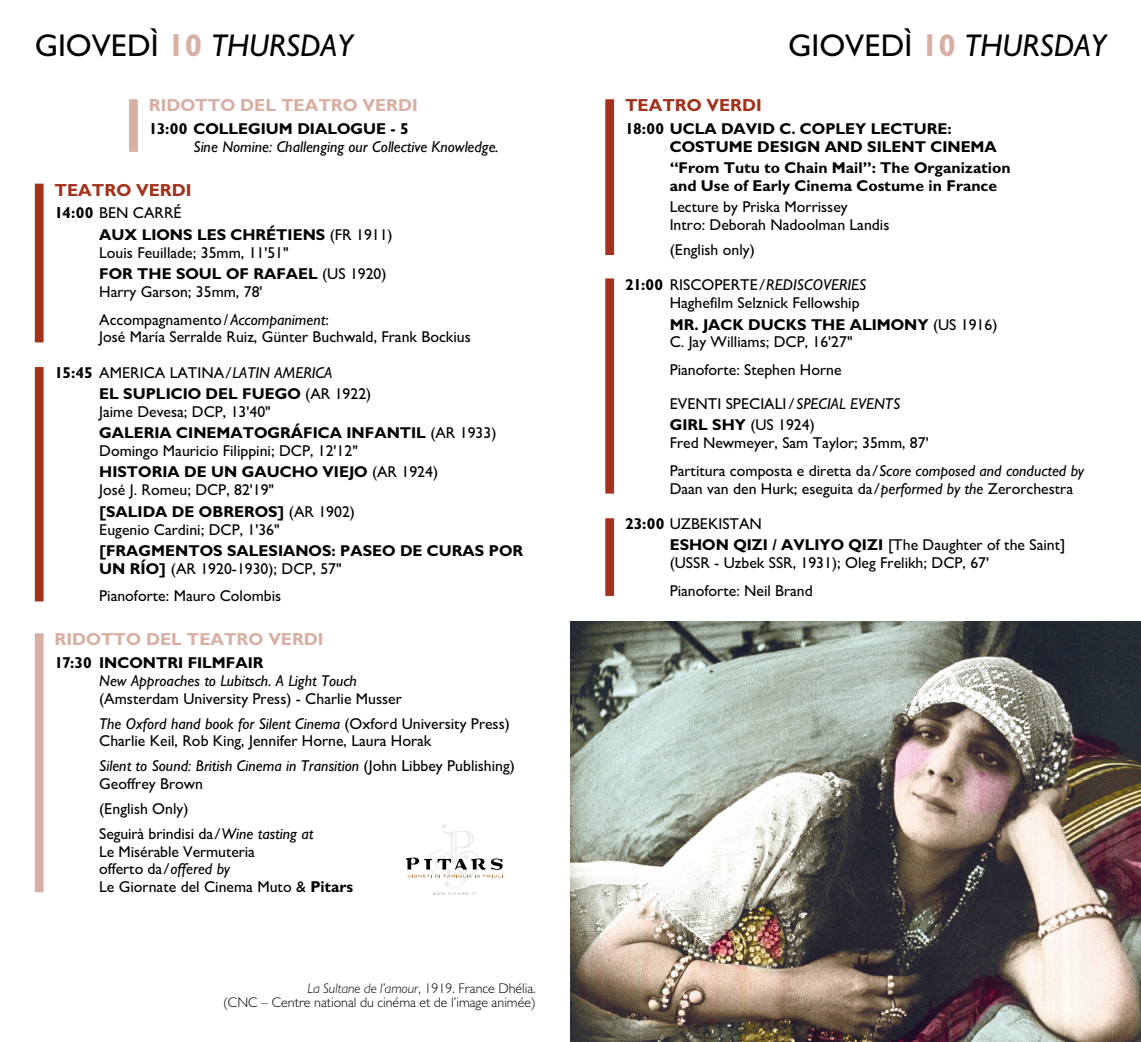
<style>
.page{position:relative;width:1141px;height:1042px;background:#fff}
.page>*{position:absolute;margin:0;border:0;box-sizing:border-box;transform-origin:0 0}
.t1{font:italic 500 31.5px "Gill Sans MT Pro";color:#000}
.Venue_Altre{font:700 17.5px "Gill Sans MT Pro";color:#d8afa4}
.Venue_Teatro_Verdi{font:700 17.5px "Gill Sans MT Pro";color:#a2321c}
.Linea_Teatro_Verdi___Distanzia_Film{font:500 15.75px/17.8px "Gill Sans MT Pro";color:#000}
.PIANISTA_Teatro_Verdi{font:500 15.75px/17.8px "Gill Sans MT Pro";color:#000}
.Linea_Altre_Venues___Spazio_Sopra{font:500 15.75px/17.8px "Gill Sans MT Pro";color:#000}
.Linea_Teatro_Verdi{font:500 15.75px/17.8px "Gill Sans MT Pro";color:#000}
.Linea_Teatro_Verdi___Distanzia_Film-2{font:700 15.75px/17.8px "Gill Sans MT Pro";color:#000}
.Linea_Altre_Venues{font:500 15.75px/17.8px "Gill Sans MT Pro";color:#000}
.Linea_Altre_Venues___Spazio_Sopra-2{font:italic 500 15.75px/17.8px "Gill Sans MT Pro";color:#000}
.Linea_Teatro_Verdi-2{font:700 15.75px/17.8px "Gill Sans MT Pro";color:#000}
.Linea_Altre_Venues-2{font:700 15.75px "Gill Sans MT Pro";color:#000}
.Linea_Altre_Venues-3{font:italic 500 15.75px "Gill Sans MT Pro";color:#000}
.Linea_Teatro_Verdi___Spazio_Sopra{font:500 15.75px "Gill Sans MT Pro";color:#000}
.Didascalia{font:300 14px/14px "Gill Sans MT Pro";color:#000;text-align:right}
.s1{font-style:normal}
.s2{font-weight:700;font-style:normal;color:#d8afa4}
.s3{font-weight:700}
.s4{font-style:italic}
.s5{font-weight:500}
</style>
<div class="page">
<div style="left:129px;top:99px;width:9px;height:53px;background:#d8afa4"></div>
<div style="left:35px;top:184px;width:9px;height:158px;background:#a2321c"></div>
<div style="left:35px;top:367px;width:9px;height:234px;background:#a2321c"></div>
<div style="left:35px;top:633px;width:9px;height:259px;background:#d8afa4"></div>
<div style="left:605px;top:99px;width:9px;height:156px;background:#a2321c"></div>
<div style="left:605px;top:278px;width:9px;height:215px;background:#a2321c"></div>
<div style="left:605px;top:518px;width:9px;height:78px;background:#a2321c"></div>
<svg style="left:405px;top:823px;width:98px;height:72px"></svg>
<img style="left:570px;top:622px;width:571px;height:420px">
<h1 class="t1" style="left:35px;top:27px;width:320px"><span class="s1">GIOVEDÌ</span> <span class="s2">10</span> THURSDAY</h1>
<h1 class="t1" style="left:788px;top:27px;width:320px"><span class="s1">GIOVEDÌ</span> <span class="s2">10</span> THURSDAY</h1>
<p class="Venue_Altre" style="left:149px;top:94px;width:270px">RIDOTTO DEL TEATRO VERDI</p>
<p class="Linea_Altre_Venues-2" style="left:149px;top:119px;width:261px">13:00 COLLEGIUM DIALOGUE - 5</p>
<p class="Linea_Altre_Venues-3" style="left:193px;top:137px;width:307px">Sine Nomine: Challenging our Collective Knowledge.</p>
<p class="Venue_Teatro_Verdi" style="left:55px;top:179px;width:138px">TEATRO VERDI</p>
<p class="Linea_Teatro_Verdi" style="left:55px;top:204px;width:129px"><span class="s3">14:00</span> BEN CARRÉ</p>
<p class="Linea_Teatro_Verdi___Distanzia_Film" style="left:99px;top:225px;width:295px"><span class="s3">AUX LIONS LES CHRÉTIENS</span> (FR 1911)<br>Louis Feuillade; 35mm, 11'51"</p>
<p class="Linea_Teatro_Verdi___Distanzia_Film" style="left:99px;top:264px;width:289px"><span class="s3">FOR THE SOUL OF RAFAEL</span> (US 1920)<br>Harry Garson; 35mm, 78'</p>
<p class="PIANISTA_Teatro_Verdi" style="left:99px;top:310px;width:373px">Accompagnamento/<span class="s4">Accompaniment</span>:<br>José María Serralde Ruiz, Günter Buchwald, Frank Bockius</p>
<p class="Linea_Teatro_Verdi" style="left:55px;top:363px;width:279px"><span class="s3">15:45</span> AMERICA LATINA<span class="s4">/ LATIN AMERICA</span></p>
<p class="Linea_Teatro_Verdi___Distanzia_Film" style="left:99px;top:385px;width:274px"><span class="s3">EL SUPLICIO DEL FUEGO</span> (AR 1922)<br>Jaime Devesa; DCP, 13'40"</p>
<p class="Linea_Teatro_Verdi___Distanzia_Film" style="left:99px;top:424px;width:399px"><span class="s3">GALERIA CINEMATOGRÁFICA INFANTIL</span> (AR 1933)<br>Domingo Mauricio Filippini; DCP, 12'12"</p>
<p class="Linea_Teatro_Verdi___Distanzia_Film" style="left:99px;top:463px;width:340px"><span class="s3">HISTORIA DE UN GAUCHO VIEJO</span> (AR 1924)<br>José J. Romeu; DCP, 82'19"</p>
<p class="Linea_Teatro_Verdi___Distanzia_Film" style="left:99px;top:502px;width:257px"><span class="s3">[SALIDA DE OBREROS]</span> (AR 1902)<br>Eugenio Cardini; DCP, 1'36"</p>
<p class="Linea_Teatro_Verdi___Distanzia_Film-2" style="left:99px;top:541px;width:425px">[FRAGMENTOS SALESIANOS: PASEO DE CURAS POR<br>UN RÍO] <span class="s5">(AR 1920-1930); DCP, 57"</span></p>
<p class="PIANISTA_Teatro_Verdi" style="left:99px;top:587px;width:184px">Pianoforte: Mauro Colombis</p>
<p class="Venue_Altre" style="left:55px;top:628px;width:270px">RIDOTTO DEL TEATRO VERDI</p>
<p class="Linea_Altre_Venues-2" style="left:55px;top:653px;width:210px">17:30 INCONTRI FILMFAIR</p>
<p class="Linea_Altre_Venues" style="left:99px;top:671px;width:304px"><span class="s4">New Approaches to Lubitsch. A Light Touch </span>(Amsterdam University Press) - Charlie Musser</p>
<p class="Linea_Altre_Venues___Spazio_Sopra" style="left:99px;top:714px;width:412px"><span class="s4">The Oxford hand book for Silent Cinema</span> (Oxford University Press)<br>Charlie Keil, Rob King, Jennifer Horne, Laura Horak</p>
<p class="Linea_Altre_Venues___Spazio_Sopra-2" style="left:99px;top:757px;width:417px">Silent to Sound: British Cinema in Transition <span class="s1">(John Libbey Publishing)<br>Geoffrey Brown</span></p>
<p class="Linea_Altre_Venues___Spazio_Sopra" style="left:99px;top:799px;width:91px">(English Only)</p>
<p class="Linea_Altre_Venues___Spazio_Sopra" style="left:99px;top:824px;width:256px">Seguirà brindisi da <span class="s4">/Wine tasting at<br></span>Le Misérable Vermuteria<br>offerto da <span class="s4">/ offered by<br></span>Le Giornate del Cinema Muto &amp; <span class="s3">Pitars</span></p>
<p class="Didascalia" style="left:223px;top:981px;width:314px"><span class="s4">La Sultane de l’amour</span>, 1919. France Dhélia.<br>(CNC – Centre national du cinéma et de l’image animée)</p>
<p class="Venue_Teatro_Verdi" style="left:625px;top:94px;width:138px">TEATRO VERDI</p>
<p class="Linea_Teatro_Verdi-2" style="left:670px;top:119px;width:329px;text-indent:-45px">18:00 UCLA DAVID C. COPLEY LECTURE:<br>COSTUME DESIGN AND SILENT CINEMA</p>
<p class="Linea_Teatro_Verdi___Distanzia_Film-2" style="left:670px;top:159px;width:343px">“From Tutu to Chain Mail”: The Organization and Use of Early Cinema Costume in France</p>
<p class="Linea_Teatro_Verdi___Distanzia_Film" style="left:670px;top:198px;width:221px">Lecture by Priska Morrissey<br>Intro: Deborah Nadoolman Landis</p>
<p class="Linea_Teatro_Verdi___Spazio_Sopra" style="left:670px;top:240px;width:87px">(English only)</p>
<p class="Linea_Teatro_Verdi" style="left:670px;top:276px;width:198px;text-indent:-45px"><span class="s3">21:00</span> RISCOPERTE<span class="s4">/REDISCOVERIES<br></span>Haghefilm Selznick Fellowship</p>
<p class="Linea_Teatro_Verdi___Distanzia_Film" style="left:670px;top:315px;width:329px"><span class="s3">MR. JACK DUCKS THE ALIMONY</span> (US 1916)<br>C. Jay Williams; DCP, 16'27"</p>
<p class="PIANISTA_Teatro_Verdi" style="left:670px;top:361px;width:173px">Pianoforte: Stephen Horne</p>
<p class="Linea_Teatro_Verdi" style="left:670px;top:394px;width:232px">EVENTI SPECIALI <span class="s4">/ SPECIAL EVENTS</span></p>
<p class="Linea_Teatro_Verdi___Distanzia_Film" style="left:670px;top:416px;width:260px"><span class="s3">GIRL SHY</span> (US 1924)<br>Fred Newmeyer, Sam Taylor; 35mm, 87'</p>
<p class="PIANISTA_Teatro_Verdi" style="left:670px;top:461px;width:416px">Partitura composta e diretta da <span class="s4">/ Score composed and conducted by<br></span>Daan van den Hurk; eseguita da <span class="s4">/ performed by the</span> Zerorchestra</p>
<p class="Linea_Teatro_Verdi" style="left:625px;top:514px;width:138px"><span class="s3">23:00</span> UZBEKISTAN</p>
<p class="Linea_Teatro_Verdi___Distanzia_Film" style="left:670px;top:536px;width:397px"><span class="s3">ESHON QIZI / AVLIYO QIZI</span> [The Daughter of the Saint] (USSR - Uzbek SSR, 1931); Oleg Frelikh; DCP, 67'</p>
<p class="PIANISTA_Teatro_Verdi" style="left:670px;top:581px;width:145px">Pianoforte: Neil Brand</p>
</div>
